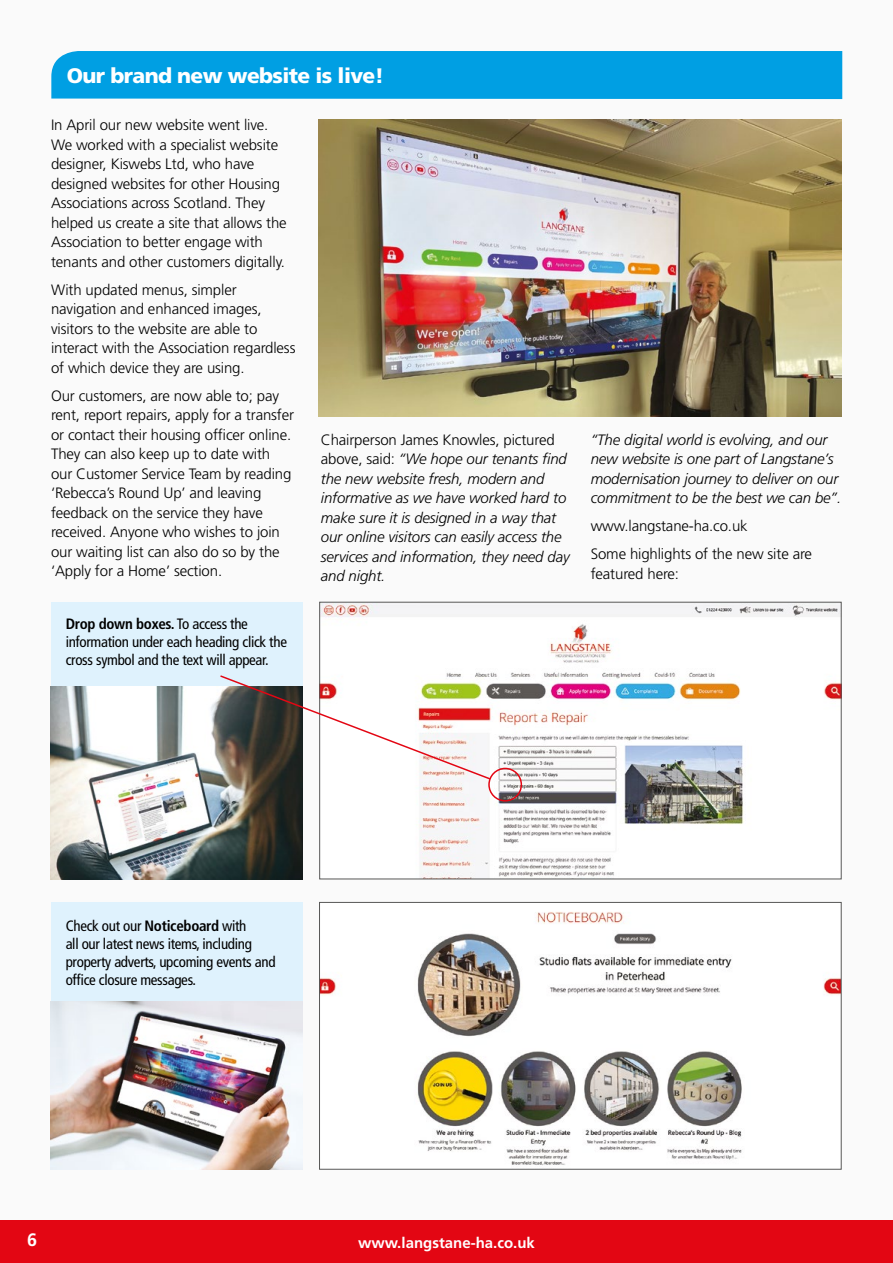
<style>
.page{position:relative;width:893px;height:1263px;background:#fafafa}
.page>*{position:absolute;margin:0;border:0;box-sizing:border-box;transform-origin:0 0}
.t1{font:900 21px "Frutiger";letter-spacing:-.03em;color:#fff}
.t2{font:700 18px "Frutiger";color:#fff}
.t3{font:300 15px/19.5px "Frutiger";letter-spacing:-.01em;color:#000}
.t4{font:italic 300 15px/19.5px "Frutiger";letter-spacing:-.01em;color:#000}
.t5{font:condensed 15px/18px "Frutiger";letter-spacing:-.02em;color:#000}
.t6{font:700 15px "Frutiger";color:#fff}
.s1{font-style:normal}
.s2{font-weight:700}
</style>
<div class="page">
<img style="left:319px;top:119px;width:523px;height:297px">
<div style="left:51px;top:51px;width:791px;height:48px;background:#009fe3"></div>
<img style="left:321px;top:604px;width:518px;height:273px">
<div style="left:319px;top:602px;width:522px;height:277px;border:1px solid #575756"></div>
<img style="left:321px;top:912px;width:518px;height:253px">
<div style="left:319px;top:902px;width:522px;height:267px;border:1px solid #575756"></div>
<div style="left:51px;top:602px;width:252px;height:244px;background:#dff2fd"></div>
<div style="left:51px;top:902px;width:252px;height:267px;background:#dff2fd"></div>
<img style="left:50px;top:686px;width:253px;height:193px">
<img style="left:50px;top:1001px;width:253px;height:168px">
<div style="left:488px;top:768px;width:34px;height:33px;border:2px solid #e30613;border-radius:50%"></div>
<svg style="left:219px;top:674px;width:273px;height:107px"></svg>
<div style="left:0;top:1220px;width:893px;height:43px;background:#e30613"></div>
<h1 class="t1" style="left:67px;top:63px;width:319px">Our brand new website is live!</h1>
<p class="t3" style="left:51px;top:115px;width:237px">In April our new website went live.<br>We worked with a specialist website designer, Kiswebs Ltd, who have designed websites for other Housing Associations across Scotland. They helped us create a site that allows the Association to better engage with tenants and other customers digitally.</p>
<p class="t3" style="left:51px;top:280px;width:246px">With updated menus, simpler navigation and enhanced images, visitors to the website are able to interact with the Association regardless of which device they are using.</p>
<p class="t3" style="left:51px;top:386px;width:245px">Our customers, are now able to; pay rent, report repairs, apply for a transfer or contact their housing officer online.<br>They can also keep up to date with our Customer Service Team by reading ‘Rebecca’s Round Up’ and leaving feedback on the service they have received. Anyone who wishes to join our waiting list can also do so by the ‘Apply for a Home’ section.</p>
<p class="t4" style="left:321px;top:430px;width:250px"><span class="s1">Chairperson James Knowles, pictured above, said:</span> “We hope our tenants find the new website fresh, modern and informative as we have worked hard to make sure it is designed in a way that our online visitors can easily access the services and information, they need day and night.</p>
<p class="t4" style="left:591px;top:430px;width:252px">“The digital world is evolving, and our new website is one part of Langstane’s modernisation journey to deliver on our commitment to be the best we can be”.</p>
<p class="t3" style="left:591px;top:512px;width:223px;line-height:28px">www.langstane-ha.co.uk<br>Some highlights of the new site are</p>
<p class="t3" style="left:591px;top:564px;width:90px">featured here:</p>
<p class="t5" style="left:66px;top:615px;width:223px"><span class="s2">Drop down boxes.</span> To access the information under each heading click the cross symbol and the text will appear.</p>
<p class="t5" style="left:66px;top:916px;width:211px">Check out our <span class="s2">Noticeboard</span> with<br>all our latest news items, including property adverts, upcoming events and office closure messages.</p>
<p class="t2" style="left:27px;top:1229px;width:12px">6</p>
<p class="t6" style="left:358px;top:1234px;width:178px">www.langstane-ha.co.uk</p>
</div>
